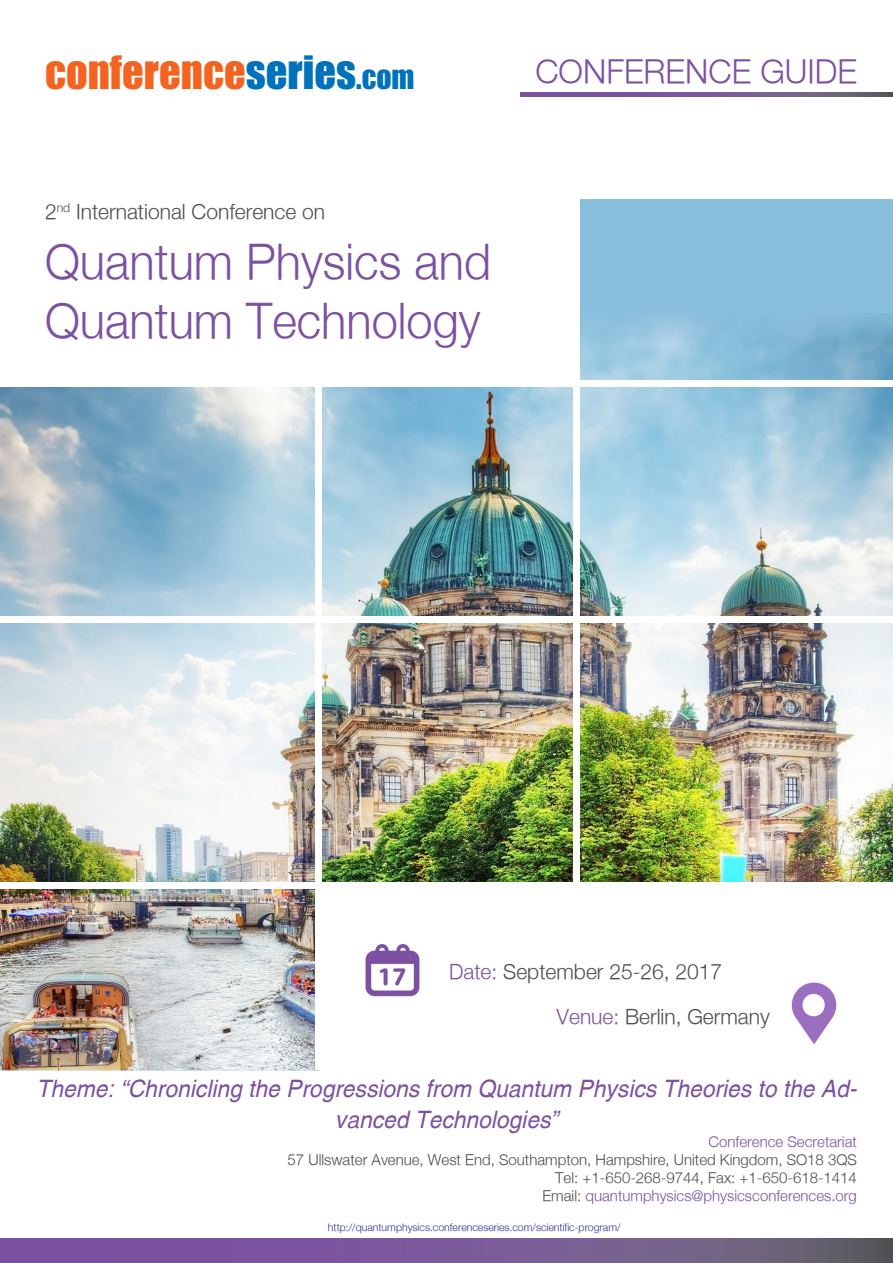
<style>
.page{position:relative;width:893px;height:1263px;background:#fff}
.page>*{position:absolute;margin:0;border:0;box-sizing:border-box;transform-origin:0 0}
.t1{font:300 49.05px/58.8px "Helvetica Neue";color:#7c51a1;scale:.96 1}
.t2{font:42.45px "Impact";color:#f36421}
.t3{font:300 33px "Helvetica Neue";color:#7c51a1}
.t4{font:italic 24px/31.2px "Helvetica cyr";color:#7c51a1;text-align:center;scale:.95 1}
.t5{font:300 21px "Helvetica Neue";color:#4b4c4d}
.t6{font:300 15px "Helvetica Neue";color:#4b4c4d}
.t7{font:300 15px "Helvetica Neue";color:#7c51a1}
.t8{font:300 10.5px "Helvetica Neue";color:#2e3092}
.s1{color:#0072bc}
.s2{font-size:29.7px;color:#0072bc}
.s3{color:#7c51a1}
.s4{color:#4b4c4d}
</style>
<div class="page">
<div style="left:580px;top:199px;width:313px;height:114px;background:#89bedd"></div>
<img style="left:0;top:313px;width:893px;height:757px">
<div style="left:573px;top:199px;width:6px;height:690px;background:#fff"></div>
<div style="left:315px;top:380px;width:6px;height:690px;background:#fff"></div>
<div style="left:0;top:883px;width:893px;height:6px;background:#fff"></div>
<div style="left:0;top:380px;width:893px;height:6px;background:#fff"></div>
<div style="left:0;top:616px;width:893px;height:6px;background:#fff"></div>
<svg style="left:0;top:1238px;width:893px;height:25px;background:#765991"></svg>
<svg style="left:520px;top:93px;width:373px;height:4px"></svg>
<img style="left:785px;top:983px;width:58px;height:61px">
<img style="left:364px;top:940px;width:58px;height:58px">
<p class="t2" style="left:45px;top:39px;width:371px">CONFERENCE<span class="s1">SERIES</span><span class="s2">.COM</span></p>
<p class="t5" style="left:45px;top:199px;width:282px">2<sup>nd</sup> International Conference on</p>
<p class="t1" style="left:45px;top:231px;width:466px">Quantum Physics and<br>Quantum Technology</p>
<p class="t3" style="left:535px;top:51px;width:323px">CONFERENCE GUIDE</p>
<p class="t5" style="left:449px;top:959px;width:275px"><span class="s3">Date:</span> September 25-26, 2017</p>
<p class="t5" style="left:557px;top:1003px;width:215px"><span class="s3">Venue:</span> Berlin, Germany</p>
<p class="t4" style="left:37px;top:1073px;width:865px">Theme: “Chronicling the Progressions from Quantum Physics Theories to the Ad&shy;vanced Technologies”</p>
<p class="t7" style="left:709px;top:1133px;width:150px">Conference Secretariat</p>
<p class="t6" style="left:288px;top:1151px;width:571px">57 Ullswater Avenue, West End, Southampton, Hampshire, United Kingdom, SO18 3QS</p>
<p class="t6" style="left:555px;top:1169px;width:303px">Tel: +1-650-268-9744, Fax: +1-650-618-1414</p>
<p class="t7" style="left:542px;top:1187px;width:316px"><span class="s4">Email:</span> quantumphysics@physicsconferences.org</p>
<p class="t8" style="left:328px;top:1220px;width:294px">http://quantumphysics.conferenceseries.com/scientific-program/</p>
</div>
